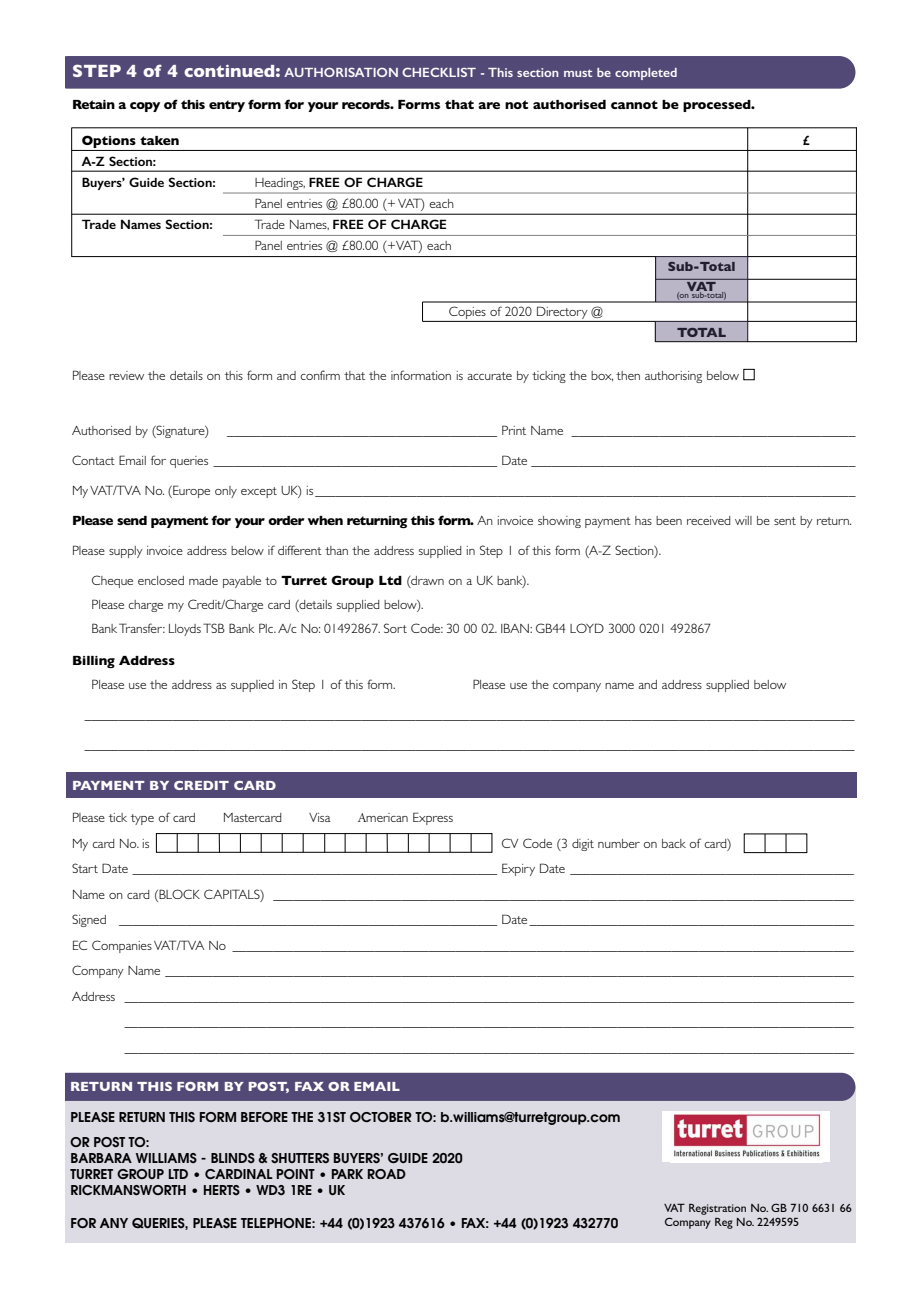
<style>
.page{position:relative;width:920px;height:1290px;background:#fff}
.page>*{position:absolute;margin:0;border:0;box-sizing:border-box;transform-origin:0 0}
.t1{font:300 13.5px/25.5px "Gill Sans";color:#000}
.t2{font:600 13.5px/16.2px "Avant Garde";color:#000}
.t3{font:700 13.5px "Gill Sans";letter-spacing:-.025em;color:#000}
.t4{font:600 13.5px "Gill Sans";color:#fff}
.t5{font:700 13.5px "Gill Sans";color:#fff}
.t6{font:600 13.5px/21px "Gill Sans";color:#000}
.t7{font:700 13.5px/19.5px "Gill Sans";color:#000;text-align:center}
.t8{font:12px/14.4px "Gill Sans";color:#000}
.t9{font:9px "Gill Sans";color:#000}
.s1{font-weight:700;font-size:18px}
.s2{font-weight:600}
.s3{color:#fff}
.s4{font-weight:700}
.s5{font-family:"Berkeley";font-weight:400}
</style>
<div class="page">
<div style="left:65px;top:1086px;width:790px;height:156px;background:#dddbe4"></div>
<div style="left:67px;top:772px;width:790px;height:26px;background:#534976"></div>
<hr style="left:856px;top:127px;width:1px;height:215px;background:#000">
<div style="left:52px;top:56px;width:803px;height:33px;background:#534976;border-radius:16px"></div>
<div style="left:41px;top:40px;width:24px;height:52px;background:#fff"></div>
<div style="left:52px;top:1073px;width:803px;height:28px;background:#534976;border-radius:14px"></div>
<div style="left:39px;top:1065px;width:26px;height:61px;background:#fff"></div>
<div style="left:663px;top:1112px;width:167px;height:50px;background:#fff"></div>
<img style="left:671px;top:1112px;width:151px;height:45px">
<hr style="left:747px;top:128px;width:1px;height:214px;background:#000">
<hr style="left:655px;top:341px;width:202px;height:1px;background:#000">
<hr style="left:72px;top:127px;width:784px;height:1px;background:#000">
<hr style="left:72px;top:150px;width:785px;height:1px;background:#000">
<hr style="left:223px;top:193px;width:634px;height:1px;background:#808080">
<hr style="left:72px;top:214px;width:785px;height:1px;background:#000">
<hr style="left:223px;top:235px;width:634px;height:1px;background:#808080">
<hr style="left:72px;top:256px;width:785px;height:1px;background:#000">
<hr style="left:422px;top:302px;width:435px;height:1px;background:#000">
<hr style="left:422px;top:321px;width:435px;height:1px;background:#000">
<hr style="left:656px;top:279px;width:201px;height:1px;background:#000">
<hr style="left:72px;top:171px;width:785px;height:1px;background:#000">
<hr style="left:71px;top:128px;width:1px;height:129px;background:#000">
<div style="left:656px;top:256px;width:92px;height:46px;background:#534976;opacity:.4"></div>
<div style="left:655px;top:321px;width:93px;height:20px;background:#bab6c8"></div>
<svg style="left:422px;top:303px;width:1px;height:18px"></svg>
<hr style="left:655px;top:257px;width:1px;height:45px;background:#000">
<svg style="left:655px;top:322px;width:1px;height:20px"></svg>
<div style="left:156px;top:833px;width:336px;height:19px;border:1px solid #000"></div>
<svg style="left:177px;top:834px;width:1px;height:18px"></svg>
<svg style="left:198px;top:833px;width:1px;height:19px"></svg>
<svg style="left:219px;top:833px;width:1px;height:19px"></svg>
<svg style="left:240px;top:833px;width:1px;height:19px"></svg>
<svg style="left:324px;top:834px;width:1px;height:18px"></svg>
<svg style="left:261px;top:833px;width:1px;height:19px"></svg>
<svg style="left:282px;top:834px;width:1px;height:18px"></svg>
<svg style="left:303px;top:833px;width:1px;height:19px"></svg>
<svg style="left:345px;top:833px;width:1px;height:19px"></svg>
<svg style="left:366px;top:833px;width:1px;height:19px"></svg>
<svg style="left:387px;top:833px;width:1px;height:19px"></svg>
<svg style="left:408px;top:833px;width:1px;height:19px"></svg>
<svg style="left:429px;top:833px;width:1px;height:19px"></svg>
<svg style="left:450px;top:833px;width:1px;height:19px"></svg>
<svg style="left:471px;top:833px;width:1px;height:19px"></svg>
<div style="left:744px;top:834px;width:63px;height:19px;border:1px solid #000"></div>
<svg style="left:765px;top:834px;width:1px;height:19px"></svg>
<svg style="left:786px;top:834px;width:1px;height:19px"></svg>
<p class="t4" style="left:72px;top:65px;width:607px"><span class="s1">STEP 4 of 4 continued:</span> AUTHORISATION CHECKLIST - This section must be completed</p>
<p class="t3" style="left:72px;top:96px;width:684px">Retain a copy of this entry form for your records. Forms that are not authorised cannot be processed.</p>
<p class="t7" style="left:82px;top:131px;width:99px">Options taken</p>
<p class="t6" style="left:803px;top:130px;width:9px">£</p>
<p class="t6" style="left:82px;top:151px;width:135px">A-Z Section:<br>Buyers’ Guide Section:</p>
<p class="t1" style="left:255px;top:172px;width:201px;line-height:21px">Headings, <span class="s2">FREE OF CHARGE<br></span>Panel entries @ £80.00 (+ VAT) each</p>
<p class="t6" style="left:82px;top:214px;width:132px">Trade Names Section:</p>
<p class="t1" style="left:255px;top:214px;width:199px;line-height:21px">Trade Names, <span class="s2">FREE OF CHARGE<br></span>Panel entries @ £80.00 (+VAT) each</p>
<p class="t1" style="left:449px;top:299px;width:155px">Copies of 2020 Directory @</p>
<p class="t7" style="left:668px;top:257px;width:69px">Sub-Total<br>VAT</p>
<p class="t9" style="left:677px;top:290px;width:52px">(on sub-total)</p>
<p class="t7" style="left:677px;top:323px;width:51px">TOTAL</p>
<p class="t1" style="left:72px;top:362px;width:684px">Please review the details on this form and confirm that the information is accurate by ticking the box, then authorising below <span class="s3">■</span></p>
<p class="t1" style="left:72px;top:418px;width:139px">Authorised by (Signature)</p>
<p class="t1" style="left:227px;top:418px;width:630px">________________________________________ Print Name __________________________________________</p>
<p class="t1" style="left:72px;top:448px;width:785px">Contact Email for queries __________________________________________ Date ________________________________________________</p>
<p class="t1" style="left:72px;top:478px;width:785px">My VAT/TVA No. (Europe only except UK) is________________________________________________________________________________</p>
<p class="t1" style="left:72px;top:508px;width:781px"><span class="s4">Please send payment for your order when returning this form.</span> An invoice showing payment has been received will be sent by return.</p>
<p class="t1" style="left:72px;top:538px;width:590px">Please supply invoice address below if different than the address supplied in Step 1 of this form (A-Z Section).</p>
<p class="t1" style="left:92px;top:568px;width:621px;line-height:24px">Cheque enclosed made payable to <span class="s4">Turret Group Ltd</span> (drawn on a UK bank).<br>Please charge my Credit/Charge card (details supplied below).<br>Bank Transfer: Lloyds TSB Bank Plc. A/c No: 01492867. Sort Code: 30 00 02. IBAN: GB44 LOYD 3000 0201 492867</p>
<p class="t7" style="left:72px;top:650px;width:104px">Billing Address</p>
<p class="t1" style="left:92px;top:671px;width:305px">Please use the address as supplied in Step 1 of this form.</p>
<p class="t1" style="left:473px;top:671px;width:315px">Please use the company name and address supplied below</p>
<p class="t1" style="left:85px;top:701px;width:771px">__________________________________________________________________________________________________________________</p>
<p class="t1" style="left:85px;top:731px;width:771px">__________________________________________________________________________________________________________________</p>
<p class="t5" style="left:72px;top:778px;width:205px">PAYMENT BY CREDIT CARD</p>
<p class="t1" style="left:72px;top:805px;width:125px">Please tick type of card</p>
<p class="t1" style="left:223px;top:805px;width:60px">Mastercard</p>
<p class="t1" style="left:309px;top:805px;width:23px">Visa</p>
<p class="t1" style="left:358px;top:805px;width:97px"><span class="s5">A</span>merican Express</p>
<p class="t1" style="left:72px;top:830px;width:79px">My card No. is</p>
<p class="t1" style="left:72px;top:830px;width:783px;text-indent:429px">CV Code (3 digit number on back of card)<br>Start Date ______________________________________________________ Expiry Date __________________________________________ Name on card (BLOCK CAPITALS) ______________________________________________________________________________________ Signed ________________________________________________________ Date ________________________________________________ EC Companies VAT/TVA No ____________________________________________________________________________________________ Company Name ______________________________________________________________________________________________________ Address ____________________________________________________________________________________________________________ <span class="s3">Address</span> ____________________________________________________________________________________________________________ <span class="s3">Address</span> ____________________________________________________________________________________________________________</p>
<p class="t5" style="left:70px;top:1078px;width:332px">RETURN THIS FORM BY POST, FAX OR EMAIL</p>
<p class="t2" style="left:71px;top:1104px;width:551px;line-height:24.8px">PLEASE RETURN THIS FORM BEFORE THE 31ST OCTOBER TO: b.williams@turretgroup.com<br>OR POST TO:</p>
<p class="t2" style="left:71px;top:1150px;width:394px">BARBARA WILLIAMS - BLINDS &amp; SHUTTERS BUYERSÊ GUIDE 2020<br>TURRET GROUP LTD • CARDINAL POINT • PARK ROAD<br>RICKMANSWORTH • HERTS • WD3 1RE • UK</p>
<p class="t2" style="left:71px;top:1214px;width:549px">FOR ANY QUERIES, PLEASE TELEPHONE: +44 (0)1923 437616 • FAX: +44 (0)1923 432770</p>
<p class="t8" style="left:664px;top:1200px;width:189px">VAT Registration No. GB 710 6631 66<br>Company Reg No. 2249595</p>
</div>
